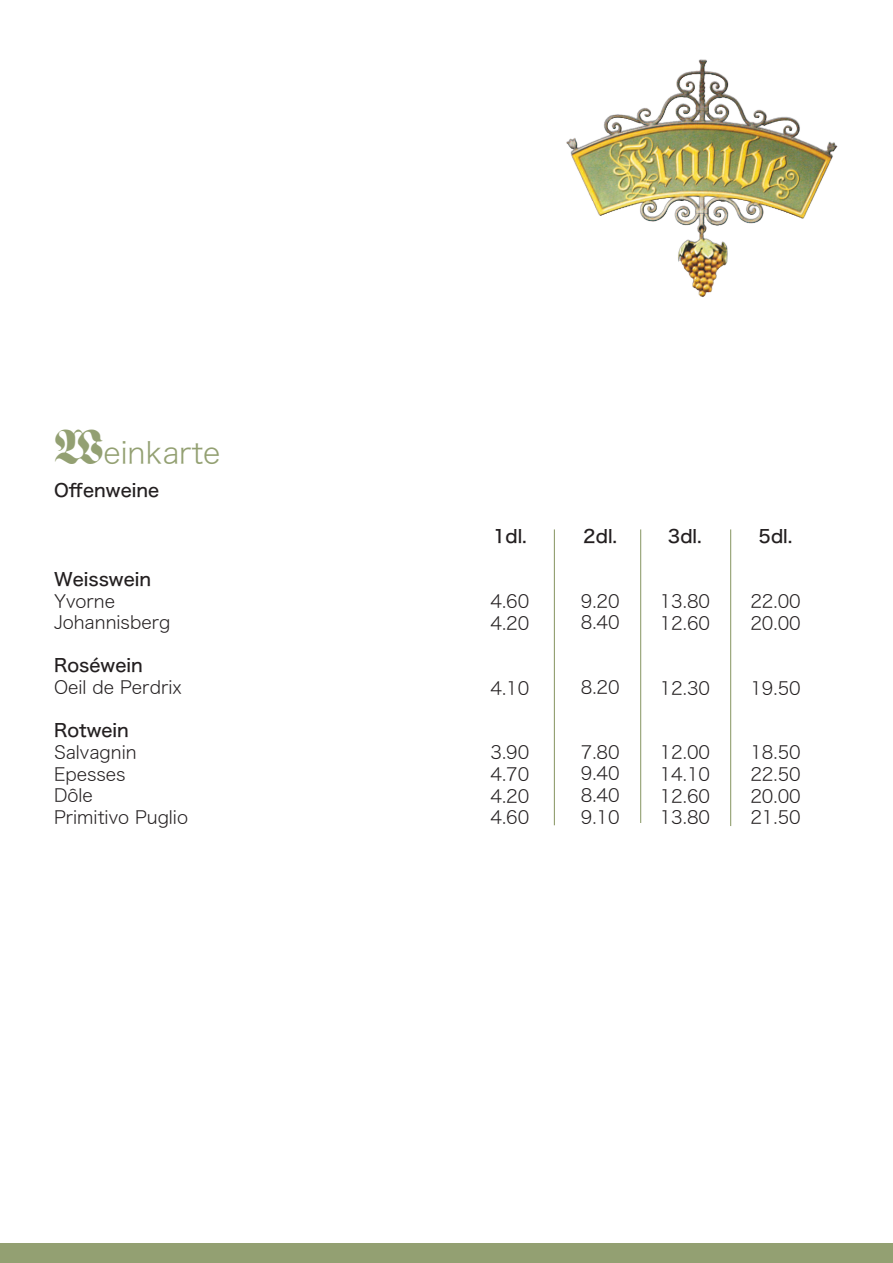
<style>
.page{position:relative;width:893px;height:1263px;background:#fff}
.page>*{position:absolute;margin:0;border:0;box-sizing:border-box;transform-origin:0 0}
.t1{font:30px "Hiragino Sans W2";color:#93a072}
.t2{font:18px "Hiragino Sans W2";color:#231f20}
.t3{font:18px "Hiragino Sans W5";color:#231f20}
.s1{font-family:"Fraktur Font";font-size:45px}
</style>
<div class="page">
<img style="left:566px;top:59px;width:272px;height:238px">
<div style="left:0;top:1244px;width:893px;height:19px;background:#93a072"></div>
<hr style="left:554px;top:529px;width:1px;height:296px;background:#93a072">
<hr style="left:640px;top:529px;width:1px;height:294px;background:#93a072">
<hr style="left:730px;top:529px;width:1px;height:297px;background:#93a072">
<p class="t1" style="left:54px;top:426px;width:168px"><span class="s1">W</span>einkarte</p>
<p class="t3" style="left:54px;top:474px;width:107px">Offenweine</p>
<p class="t3" style="left:54px;top:563px;width:99px">Weisswein</p>
<p class="t2" style="left:54px;top:585px;width:63px">Yvorne</p>
<p class="t2" style="left:54px;top:607px;width:118px">Johannisberg</p>
<p class="t3" style="left:54px;top:649px;width:90px">Roséwein</p>
<p class="t2" style="left:54px;top:671px;width:129px">Oeil de Perdrix</p>
<p class="t3" style="left:54px;top:714px;width:76px">Rotwein</p>
<p class="t2" style="left:54px;top:736px;width:84px">Salvagnin</p>
<p class="t2" style="left:54px;top:758px;width:73px">Epesses</p>
<p class="t2" style="left:54px;top:779px;width:40px">Dôle</p>
<p class="t2" style="left:54px;top:801px;width:136px">Primitivo Puglio</p>
<p class="t3" style="left:493px;top:520px;width:35px">1dl.</p>
<p class="t3" style="left:583px;top:520px;width:35px">2dl.</p>
<p class="t3" style="left:668px;top:520px;width:35px">3dl.</p>
<p class="t3" style="left:759px;top:520px;width:35px">5dl.</p>
<p class="t2" style="left:490px;top:585px;width:40px">4.60</p>
<p class="t2" style="left:490px;top:607px;width:40px">4.20</p>
<p class="t2" style="left:581px;top:585px;width:40px">9.20</p>
<p class="t2" style="left:581px;top:606px;width:40px">8.40</p>
<p class="t2" style="left:660px;top:585px;width:52px">13.80</p>
<p class="t2" style="left:660px;top:607px;width:52px">12.60</p>
<p class="t2" style="left:750px;top:585px;width:52px">22.00</p>
<p class="t2" style="left:750px;top:607px;width:52px">20.00</p>
<p class="t2" style="left:490px;top:672px;width:40px">4.10</p>
<p class="t2" style="left:581px;top:671px;width:40px">8.20</p>
<p class="t2" style="left:660px;top:672px;width:52px">12.30</p>
<p class="t2" style="left:750px;top:672px;width:52px">19.50</p>
<p class="t2" style="left:491px;top:737px;width:40px">3.90</p>
<p class="t2" style="left:490px;top:758px;width:40px">4.70</p>
<p class="t2" style="left:490px;top:780px;width:40px">4.20</p>
<p class="t2" style="left:490px;top:801px;width:40px">4.60</p>
<p class="t2" style="left:581px;top:736px;width:40px">7.80</p>
<p class="t2" style="left:581px;top:758px;width:40px">9.40</p>
<p class="t2" style="left:581px;top:779px;width:40px">8.40</p>
<p class="t2" style="left:581px;top:801px;width:40px">9.10</p>
<p class="t2" style="left:660px;top:737px;width:52px">12.00</p>
<p class="t2" style="left:660px;top:758px;width:52px">14.10</p>
<p class="t2" style="left:660px;top:780px;width:52px">12.60</p>
<p class="t2" style="left:660px;top:801px;width:52px">13.80</p>
<p class="t2" style="left:750px;top:737px;width:52px">18.50</p>
<p class="t2" style="left:750px;top:758px;width:52px">22.50</p>
<p class="t2" style="left:750px;top:780px;width:52px">20.00</p>
<p class="t2" style="left:750px;top:801px;width:52px">21.50</p>
</div>
